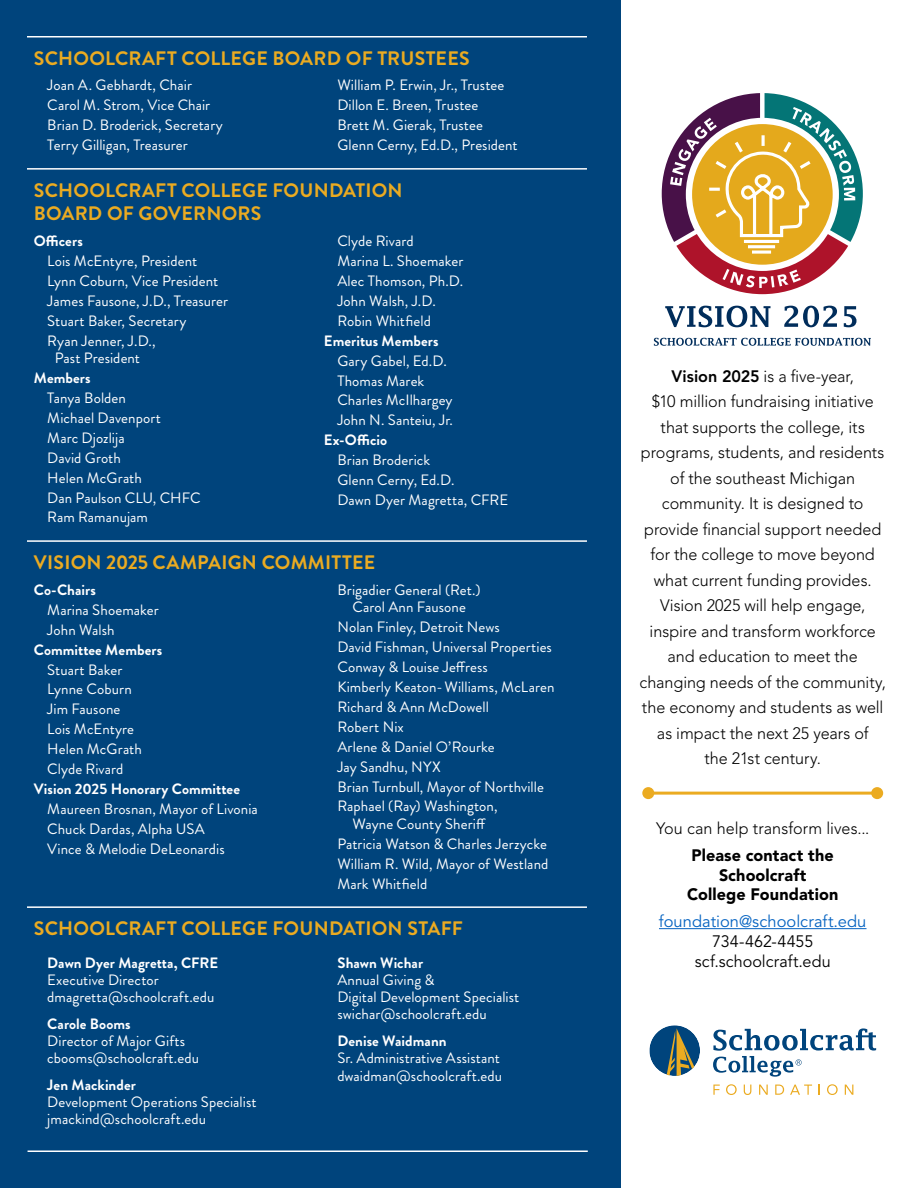
<style>
.page{position:relative;width:918px;height:1188px;background:#fff}
.page>*{position:absolute;margin:0;border:0;box-sizing:border-box;transform-origin:0 0}
.t1{font:700 19.5px/23.4px "Brandon Grotesque";letter-spacing:.015em;color:#ebab21}
.t2{font:300 16.5px/25.5px "Avenir LT Std";letter-spacing:-.005em;color:#000;text-align:center}
.t3{font:900 16.5px/19.8px "Avenir LT Std";letter-spacing:.005em;color:#000;text-align:center}
.t4{font:16.5px/19.8px "Avenir LT Std";letter-spacing:.005em;color:#000;text-align:center}
.t5{font:16.5px "Avenir LT Std";letter-spacing:.005em;color:#0563c1}
.t6{font:15px/20px "Brandon Grotesque";letter-spacing:.005em;color:#fff}
.t7{font:700 15px "Brandon Grotesque";letter-spacing:.005em;color:#fff}
.s1{font-size:19.95px}
.s2{font-weight:800}
</style>
<div class="page">
<hr style="left:659px;top:928px;width:208px;height:1px;background:#0563c1">
<svg style="left:654px;top:338px;width:217px;height:8px"></svg>
<svg style="left:665px;top:306px;width:105px;height:21px"></svg>
<svg style="left:784px;top:306px;width:53px;height:21px"></svg>
<svg style="left:844px;top:306px;width:13px;height:21px"></svg>
<svg style="left:662px;top:93px;width:201px;height:201px"></svg>
<hr style="left:648px;top:792px;width:229px;height:3px;background:#ebab21">
<div style="left:642px;top:787px;width:12px;height:12px;background:#ebab21;border-radius:50%"></div>
<div style="left:871px;top:787px;width:12px;height:12px;background:#ebab21;border-radius:50%"></div>
<div style="left:0;top:0;width:621px;height:1188px;background:#00447c"></div>
<hr style="left:27px;top:36px;width:560px;height:2px;background:#fff">
<hr style="left:27px;top:168px;width:560px;height:2px;background:#fff">
<hr style="left:27px;top:540px;width:560px;height:2px;background:#fff">
<hr style="left:27px;top:906px;width:560px;height:2px;background:#fff">
<hr style="left:28px;top:1150px;width:560px;height:2px;background:#fff">
<svg style="left:713px;top:1085px;width:7px;height:10px"></svg>
<svg style="left:726px;top:1084px;width:11px;height:11px"></svg>
<svg style="left:744px;top:1085px;width:7px;height:10px"></svg>
<svg style="left:759px;top:1085px;width:9px;height:10px"></svg>
<svg style="left:775px;top:1085px;width:9px;height:10px"></svg>
<svg style="left:790px;top:1085px;width:22px;height:10px"></svg>
<svg style="left:827px;top:1084px;width:11px;height:11px"></svg>
<svg style="left:845px;top:1085px;width:8px;height:10px"></svg>
<svg style="left:649px;top:1025px;width:51px;height:51px"></svg>
<svg style="left:713px;top:1028px;width:163px;height:49px"></svg>
<h1 class="t1" style="left:34px;top:46px;width:437px">SCHOOLCRAFT COLLEGE BOARD OF TRUSTEES</h1>
<p class="t6" style="left:47px;top:75px;width:177px">Joan A. Gebhardt, Chair<br>Carol M. Strom, Vice Chair<br>Brian D. Broderick, Secretary<br>Terry Gilligan, Treasurer</p>
<p class="t6" style="left:337px;top:75px;width:182px">William P. Erwin, Jr., Trustee<br>Dillon E. Breen, Trustee<br>Brett M. Gierak, Trustee<br>Glenn Cerny, Ed.D., President</p>
<h1 class="t1" style="left:34px;top:178px;width:370px">SCHOOLCRAFT COLLEGE FOUNDATION<br>BOARD OF GOVERNORS</h1>
<p class="t7" style="left:34px;top:230px;width:51px">Officers</p>
<p class="t6" style="left:47px;top:251px;width:183px">Lois McEntyre, President<br>Lynn Coburn, Vice President<br>James Fausone, J.D., Treasurer<br>Stuart Baker, Secretary<br>Ryan Jenner, J.D.,</p>
<p class="t6" style="left:55px;top:348px;width:87px">Past President</p>
<p class="t7" style="left:34px;top:367px;width:58px">Members</p>
<p class="t6" style="left:47px;top:388px;width:155px">Tanya Bolden<br>Michael Davenport<br>Marc Djozlija<br>David Groth<br>Helen McGrath<br>Dan Paulson CLU, CHFC<br>Ram Ramanujam</p>
<p class="t6" style="left:337px;top:231px;width:128px">Clyde Rivard<br>Marina L. Shoemaker<br>Alec Thomson, Ph.D.<br>John Walsh, J.D.<br>Robin Whitfield</p>
<p class="t7" style="left:324px;top:330px;width:116px">Emeritus Members</p>
<p class="t6" style="left:337px;top:351px;width:117px">Gary Gabel, Ed.D.<br>Thomas Marek<br>Charles McIlhargey<br>John N. Santeiu, Jr.</p>
<p class="t7" style="left:324px;top:430px;width:65px">Ex-Officio</p>
<p class="t6" style="left:337px;top:450px;width:173px">Brian Broderick<br>Glenn Cerny, Ed.D.<br>Dawn Dyer Magretta, CFRE</p>
<h1 class="t1" style="left:34px;top:551px;width:343px">VISION <span class="s1">2025</span> CAMPAIGN COMMITTEE</h1>
<p class="t7" style="left:34px;top:579px;width:64px">Co-Chairs</p>
<p class="t6" style="left:47px;top:600px;width:113px">Marina Shoemaker<br>John Walsh</p>
<p class="t7" style="left:34px;top:639px;width:130px">Committee Members</p>
<p class="t6" style="left:47px;top:660px;width:96px">Stuart Baker<br>Lynne Coburn<br>Jim Fausone<br>Lois McEntyre<br>Helen McGrath<br>Clyde Rivard</p>
<p class="t7" style="left:34px;top:779px;width:208px">Vision 2025 Honorary Committee</p>
<p class="t6" style="left:47px;top:799px;width:212px">Maureen Brosnan, Mayor of Livonia<br>Chuck Dardas, Alpha USA<br>Vince &amp; Melodie DeLeonardis</p>
<p class="t6" style="left:337px;top:581px;width:145px;line-height:17.2px;text-align:center">Brigadier General (Ret.)<br>Carol Ann Fausone</p>
<p class="t6" style="left:337px;top:617px;width:219px">Nolan Finley, Detroit News<br>David Fishman, Universal Properties<br>Conway &amp; Louise Jeffress<br>Kimberly Keaton-Williams, McLaren<br>Richard &amp; Ann McDowell<br>Robert Nix<br>Arlene &amp; Daniel O’Rourke<br>Jay Sandhu, NYX<br>Brian Turnbull, Mayor of Northville<br>Raphael (Ray) Washington,</p>
<p class="t6" style="left:337px;top:814px;width:213px;text-indent:15px">Wayne County Sheriff<br>Patricia Watson &amp; Charles Jerzycke<br>William R. Wild, Mayor of Westland<br>Mark Whitfield</p>
<h1 class="t1" style="left:34px;top:917px;width:430px">SCHOOLCRAFT COLLEGE FOUNDATION STAFF</h1>
<p class="t7" style="left:47px;top:952px;width:173px">Dawn Dyer Magretta, CFRE</p>
<p class="t6" style="left:47px;top:971px;width:169px;line-height:17.2px">Executive Director dmagretta@schoolcraft.edu</p>
<p class="t7" style="left:47px;top:1013px;width:85px">Carole Booms</p>
<p class="t6" style="left:47px;top:1032px;width:153px;line-height:17.2px">Director of Major Gifts cbooms@schoolcraft.edu</p>
<p class="t7" style="left:47px;top:1074px;width:90px">Jen Mackinder</p>
<p class="t6" style="left:47px;top:1094px;width:211px;line-height:17.2px">Development Operations Specialist jmackind@schoolcraft.edu</p>
<p class="t7" style="left:337px;top:952px;width:87px">Shawn Wichar</p>
<p class="t6" style="left:337px;top:971px;width:183px;line-height:17.2px">Annual Giving &amp;<br>Digital Development Specialist swichar@schoolcraft.edu</p>
<p class="t7" style="left:337px;top:1030px;width:111px">Denise Waidmann</p>
<p class="t6" style="left:337px;top:1050px;width:166px;line-height:17.2px">Sr. Administrative Assistant dwaidman@schoolcraft.edu</p>
<p class="t2" style="left:640px;top:364px;width:248px"><span class="s2">Vision 2025</span> is a five-year,<br>$10 million fundraising initiative that supports the college, its programs, students, and residents of the southeast Michigan community. It is designed to provide financial support needed for the college to move beyond what current funding provides.<br>Vision 2025 will help engage, inspire and transform workforce and education to meet the changing needs of the community, the economy and students as well as impact the next 25 years of<br>the 21st century.</p>
<p class="t2" style="left:656px;top:816px;width:215px">You can help transform lives...</p>
<p class="t3" style="left:687px;top:845px;width:153px">Please contact the<br>Schoolcraft<br>College Foundation</p>
<p class="t5" style="left:659px;top:912px;width:209px">foundation@schoolcraft.edu</p>
<p class="t4" style="left:695px;top:932px;width:137px">734‑462‑4455 scf.schoolcraft.edu</p>
</div>
